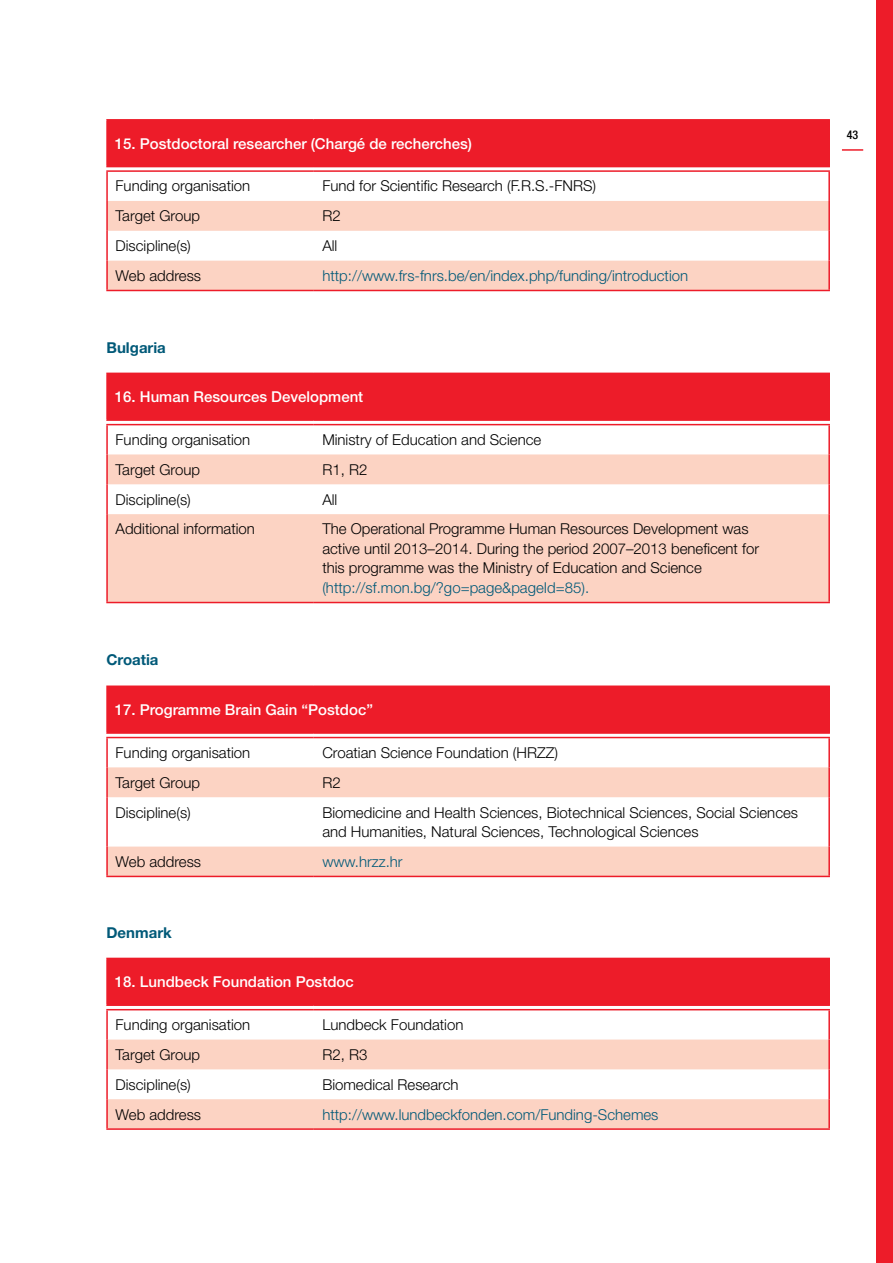
<style>
.page{position:relative;width:893px;height:1263px;background:#fff}
.page>*{position:absolute;margin:0;border:0;box-sizing:border-box;transform-origin:0 0}
.t1{font:300 15px/19.5px "Helvetica Neue LT Std";color:#000}
.t2{font:300 15px "Helvetica Neue LT Std";color:#005978}
.t3{font:500 15px "Helvetica Neue LT Std";color:#fff}
.t4{font:700 15px "Helvetica Neue LT Std";color:#005978}
.t5{font:500 condensed 12px "Helvetica Neue LT Std";color:#000}
</style>
<div class="page">
<div style="left:876px;top:0;width:17px;height:1263px;background:#ed1c29"></div>
<hr style="left:842px;top:149px;width:21px;height:2px;background:#ed1c29">
<div style="left:107px;top:120px;width:722px;height:47px;background:#ed1c29"></div>
<svg style="left:108px;top:201px;width:720px;height:89px;fill:#fcd3c3"></svg>
<hr style="left:106px;top:172px;width:2px;height:29px;background:#ed1c29">
<hr style="left:106px;top:170px;width:208px;height:2px;background:#ed1c29">
<hr style="left:314px;top:170px;width:516px;height:2px;background:#ed1c29">
<hr style="left:106px;top:201px;width:2px;height:30px;background:#ed1c29">
<hr style="left:106px;top:231px;width:2px;height:30px;background:#ed1c29">
<hr style="left:106px;top:261px;width:2px;height:29px;background:#ed1c29">
<hr style="left:106px;top:119px;width:208px;height:2px;background:#ed1c29">
<hr style="left:106px;top:121px;width:2px;height:45px;background:#ed1c29">
<hr style="left:314px;top:119px;width:516px;height:2px;background:#ed1c29">
<hr style="left:828px;top:121px;width:2px;height:45px;background:#ed1c29">
<hr style="left:106px;top:166px;width:208px;height:1px;background:#ed1c29">
<hr style="left:314px;top:166px;width:516px;height:1px;background:#ed1c29">
<hr style="left:828px;top:172px;width:2px;height:29px;background:#ed1c29">
<hr style="left:828px;top:201px;width:2px;height:30px;background:#ed1c29">
<hr style="left:828px;top:231px;width:2px;height:30px;background:#ed1c29">
<hr style="left:828px;top:261px;width:2px;height:29px;background:#ed1c29">
<hr style="left:106px;top:290px;width:208px;height:1px;background:#ed1c29">
<hr style="left:314px;top:290px;width:516px;height:1px;background:#ed1c29">
<div style="left:107px;top:373px;width:722px;height:47px;background:#ed1c29"></div>
<svg style="left:108px;top:454px;width:720px;height:148px;fill:#fcd3c3"></svg>
<hr style="left:106px;top:425px;width:2px;height:29px;background:#ed1c29">
<hr style="left:106px;top:424px;width:208px;height:1px;background:#ed1c29">
<hr style="left:314px;top:424px;width:516px;height:1px;background:#ed1c29">
<hr style="left:106px;top:454px;width:2px;height:30px;background:#ed1c29">
<hr style="left:106px;top:484px;width:2px;height:30px;background:#ed1c29">
<hr style="left:106px;top:514px;width:2px;height:88px;background:#ed1c29">
<hr style="left:106px;top:373px;width:208px;height:1px;background:#ed1c29">
<hr style="left:106px;top:374px;width:2px;height:45px;background:#ed1c29">
<hr style="left:314px;top:373px;width:516px;height:1px;background:#ed1c29">
<hr style="left:828px;top:374px;width:2px;height:45px;background:#ed1c29">
<hr style="left:106px;top:419px;width:208px;height:2px;background:#ed1c29">
<hr style="left:314px;top:419px;width:516px;height:2px;background:#ed1c29">
<hr style="left:828px;top:425px;width:2px;height:29px;background:#ed1c29">
<hr style="left:828px;top:454px;width:2px;height:30px;background:#ed1c29">
<hr style="left:828px;top:484px;width:2px;height:30px;background:#ed1c29">
<hr style="left:828px;top:514px;width:2px;height:88px;background:#ed1c29">
<hr style="left:106px;top:602px;width:208px;height:1px;background:#ed1c29">
<hr style="left:314px;top:602px;width:516px;height:1px;background:#ed1c29">
<div style="left:107px;top:686px;width:722px;height:47px;background:#ed1c29"></div>
<svg style="left:108px;top:767px;width:720px;height:109px;fill:#fcd3c3"></svg>
<hr style="left:106px;top:738px;width:2px;height:29px;background:#ed1c29">
<hr style="left:106px;top:737px;width:208px;height:1px;background:#ed1c29">
<hr style="left:314px;top:737px;width:516px;height:1px;background:#ed1c29">
<hr style="left:106px;top:767px;width:2px;height:30px;background:#ed1c29">
<hr style="left:106px;top:797px;width:2px;height:49px;background:#ed1c29">
<hr style="left:106px;top:846px;width:2px;height:30px;background:#ed1c29">
<hr style="left:106px;top:685px;width:208px;height:2px;background:#ed1c29">
<hr style="left:106px;top:687px;width:2px;height:45px;background:#ed1c29">
<hr style="left:314px;top:685px;width:516px;height:2px;background:#ed1c29">
<hr style="left:828px;top:687px;width:2px;height:45px;background:#ed1c29">
<hr style="left:106px;top:732px;width:208px;height:2px;background:#ed1c29">
<hr style="left:314px;top:732px;width:516px;height:2px;background:#ed1c29">
<hr style="left:828px;top:738px;width:2px;height:29px;background:#ed1c29">
<hr style="left:828px;top:767px;width:2px;height:30px;background:#ed1c29">
<hr style="left:828px;top:797px;width:2px;height:49px;background:#ed1c29">
<hr style="left:828px;top:846px;width:2px;height:30px;background:#ed1c29">
<hr style="left:106px;top:876px;width:208px;height:1px;background:#ed1c29">
<hr style="left:314px;top:876px;width:516px;height:1px;background:#ed1c29">
<div style="left:107px;top:958px;width:722px;height:47px;background:#ed1c29"></div>
<svg style="left:108px;top:1039px;width:720px;height:89px;fill:#fcd3c3"></svg>
<hr style="left:106px;top:1010px;width:2px;height:29px;background:#ed1c29">
<hr style="left:106px;top:1009px;width:208px;height:1px;background:#ed1c29">
<hr style="left:314px;top:1009px;width:516px;height:1px;background:#ed1c29">
<hr style="left:106px;top:1039px;width:2px;height:30px;background:#ed1c29">
<hr style="left:106px;top:1069px;width:2px;height:30px;background:#ed1c29">
<hr style="left:106px;top:1099px;width:2px;height:29px;background:#ed1c29">
<hr style="left:106px;top:958px;width:208px;height:1px;background:#ed1c29">
<hr style="left:106px;top:959px;width:2px;height:45px;background:#ed1c29">
<hr style="left:314px;top:958px;width:516px;height:1px;background:#ed1c29">
<hr style="left:828px;top:959px;width:2px;height:45px;background:#ed1c29">
<hr style="left:106px;top:1004px;width:208px;height:2px;background:#ed1c29">
<hr style="left:314px;top:1004px;width:516px;height:2px;background:#ed1c29">
<hr style="left:828px;top:1010px;width:2px;height:29px;background:#ed1c29">
<hr style="left:828px;top:1039px;width:2px;height:30px;background:#ed1c29">
<hr style="left:828px;top:1069px;width:2px;height:30px;background:#ed1c29">
<hr style="left:828px;top:1099px;width:2px;height:29px;background:#ed1c29">
<hr style="left:106px;top:1128px;width:208px;height:2px;background:#ed1c29">
<hr style="left:314px;top:1128px;width:516px;height:2px;background:#ed1c29">
<p class="t3" style="left:115px;top:134px;width:359px">15. Postdoctoral researcher (Chargé de recherches)</p>
<p class="t1" style="left:116px;top:176px;width:136px">Funding organisation</p>
<p class="t1" style="left:322px;top:176px;width:275px">Fund for Scientific Research (F.R.S.-FNRS)</p>
<p class="t1" style="left:116px;top:206px;width:86px">Target Group</p>
<p class="t1" style="left:322px;top:206px;width:20px">R2</p>
<p class="t1" style="left:116px;top:236px;width:77px">Discipline(s)</p>
<p class="t1" style="left:322px;top:236px;width:16px">All</p>
<p class="t1" style="left:116px;top:266px;width:87px">Web address</p>
<p class="t2" style="left:322px;top:266px;width:367px">http://www.frs-fnrs.be/en/index.php/funding/introduction</p>
<p class="t4" style="left:106px;top:338px;width:61px">Bulgaria</p>
<p class="t3" style="left:115px;top:388px;width:250px">16. Human Resources Development</p>
<p class="t1" style="left:116px;top:429px;width:136px">Funding organisation</p>
<p class="t1" style="left:322px;top:429px;width:220px">Ministry of Education and Science</p>
<p class="t1" style="left:116px;top:459px;width:86px">Target Group</p>
<p class="t1" style="left:322px;top:459px;width:47px">R1, R2</p>
<p class="t1" style="left:116px;top:489px;width:77px">Discipline(s)</p>
<p class="t1" style="left:322px;top:489px;width:16px">All</p>
<p class="t1" style="left:116px;top:519px;width:141px">Additional information</p>
<p class="t1" style="left:322px;top:519px;width:438px">The Operational Programme Human Resources Development was active until 2013–2014. During the period 2007–2013 beneficent for this programme was the Ministry of Education and Science</p>
<p class="t2" style="left:322px;top:578px;width:268px">(http://sf.mon.bg/?go=page&amp;pageId=85).</p>
<p class="t4" style="left:106px;top:650px;width:54px">Croatia</p>
<p class="t3" style="left:115px;top:701px;width:260px">17. Programme Brain Gain “Postdoc”</p>
<p class="t1" style="left:116px;top:742px;width:136px">Funding organisation</p>
<p class="t1" style="left:322px;top:742px;width:237px">Croatian Science Foundation (HRZZ)</p>
<p class="t1" style="left:116px;top:772px;width:86px">Target Group</p>
<p class="t1" style="left:322px;top:772px;width:20px">R2</p>
<p class="t1" style="left:116px;top:802px;width:77px">Discipline(s)</p>
<p class="t1" style="left:322px;top:802px;width:477px">Biomedicine and Health Sciences, Biotechnical Sciences, Social Sciences and Humanities, Natural Sciences, Technological Sciences</p>
<p class="t1" style="left:116px;top:851px;width:87px">Web address</p>
<p class="t2" style="left:322px;top:852px;width:82px">www.hrzz.hr</p>
<p class="t4" style="left:106px;top:923px;width:67px">Denmark</p>
<p class="t3" style="left:115px;top:973px;width:240px">18. Lundbeck Foundation Postdoc</p>
<p class="t1" style="left:116px;top:1014px;width:136px">Funding organisation</p>
<p class="t1" style="left:322px;top:1014px;width:143px">Lundbeck Foundation</p>
<p class="t1" style="left:116px;top:1044px;width:86px">Target Group</p>
<p class="t1" style="left:322px;top:1044px;width:47px">R2, R3</p>
<p class="t1" style="left:116px;top:1074px;width:77px">Discipline(s)</p>
<p class="t1" style="left:322px;top:1074px;width:138px">Biomedical Research</p>
<p class="t1" style="left:116px;top:1104px;width:87px">Web address</p>
<p class="t2" style="left:322px;top:1105px;width:338px">http://www.lundbeckfonden.com/Funding-Schemes</p>
<p class="t5" style="left:847px;top:127px;width:13px">43</p>
</div>
